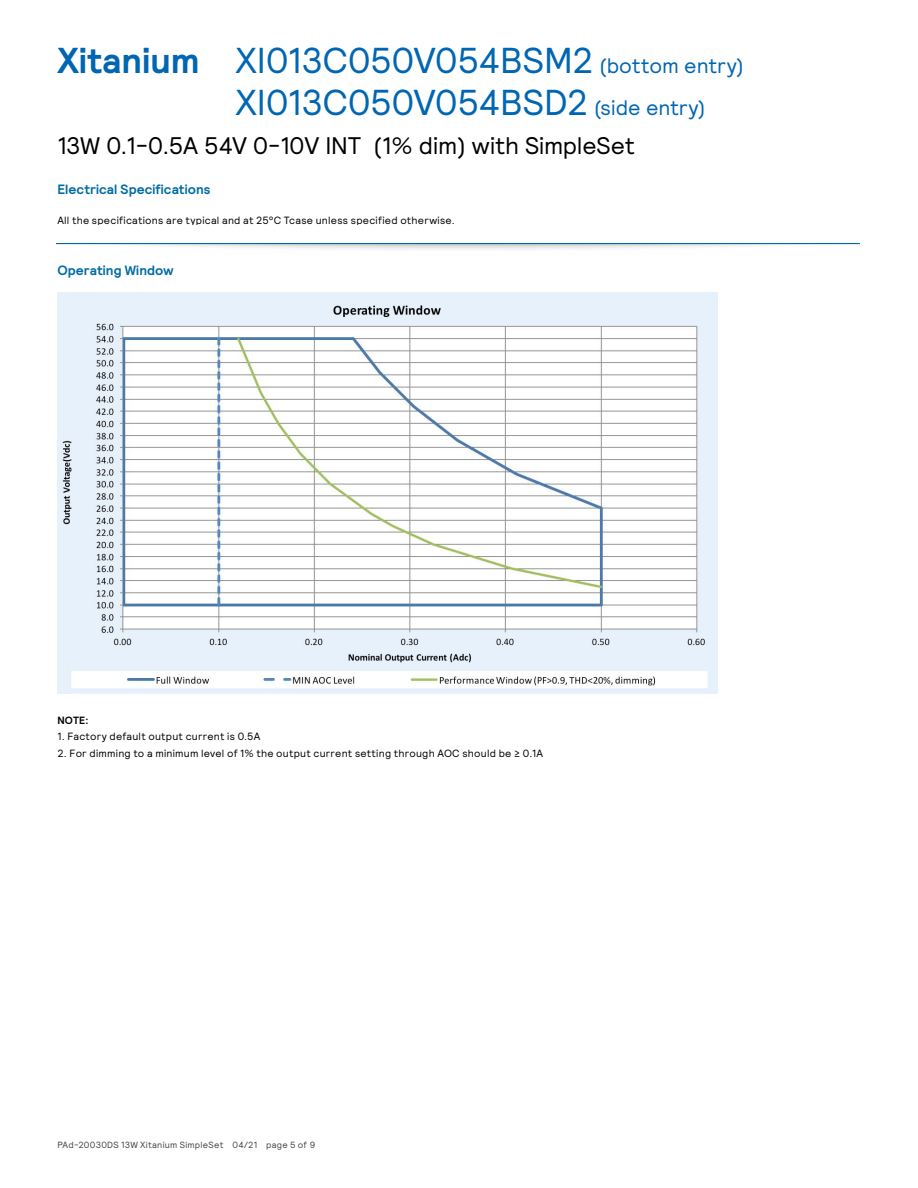
<style>
.page{position:relative;width:918px;height:1188px;background:#fff}
.page>*{position:absolute;margin:0;border:0;box-sizing:border-box;transform-origin:0 0}
.t1{font:36px/42px "Signify Relative";letter-spacing:-.01em;color:#0066b3}
.t2{font:24px "Signify Relative";letter-spacing:-.01em;color:#000}
.t3{font:700 13.5px "Signify Relative";letter-spacing:.005em;color:#006ba3}
.t4{font:10.5px "Signify Relative";letter-spacing:.025em;color:#000}
.t5{font:700 10.5px "Signify Relative";color:#000}
.t6{font:9px "Signify Relative";letter-spacing:.03em;color:#464547}
.s1{font-weight:700}
.s2{font-size:21px}
</style>
<div class="page">
<img style="left:57px;top:292px;width:661px;height:402px">
<div style="left:36px;top:232px;width:845px;height:21px;background:#000;opacity:.3"></div>
<hr style="left:56px;top:243px;width:805px;height:1px;background:#006ba3">
<div style="left:24px;top:225px;width:869px;height:18px;background:#fff"></div>
<div style="left:0;top:225px;width:56px;height:36px;background:#fff"></div>
<div style="left:861px;top:225px;width:57px;height:36px;background:#fff"></div>
<h1 class="t1" style="left:235px;top:38px;width:510px;text-indent:-178px"><span class="s1">Xitanium</span> XI013C050V054BSM2 <span class="s2">(bottom entry)<br></span>XI013C050V054BSD2 <span class="s2">(side entry)</span></h1>
<h2 class="t2" style="left:57px;top:130px;width:579px">13W 0.1-0.5A 54V 0-10V INT (1% dim) with SimpleSet</h2>
<p class="t3" style="left:57px;top:180px;width:155px">Electrical Specifications</p>
<p class="t4" style="left:57px;top:213px;width:399px">All the specifications are typical and at 25°C Tcase unless specified otherwise.</p>
<p class="t3" style="left:57px;top:261px;width:118px">Operating Window</p>
<p class="t5" style="left:57px;top:713px;width:33px">NOTE:</p>
<p class="t4" style="left:57px;top:730px;width:205px">1. Factory default output current is 0.5A</p>
<p class="t4" style="left:57px;top:746px;width:487px">2. For dimming to a minimum level of 1% the output current setting through AOC should be ≥ 0.1A</p>
<p class="t6" style="left:57px;top:1139px;width:260px">PAd-20030DS 13W Xitanium SimpleSet 04/21 page 5 of 9</p>
</div>
